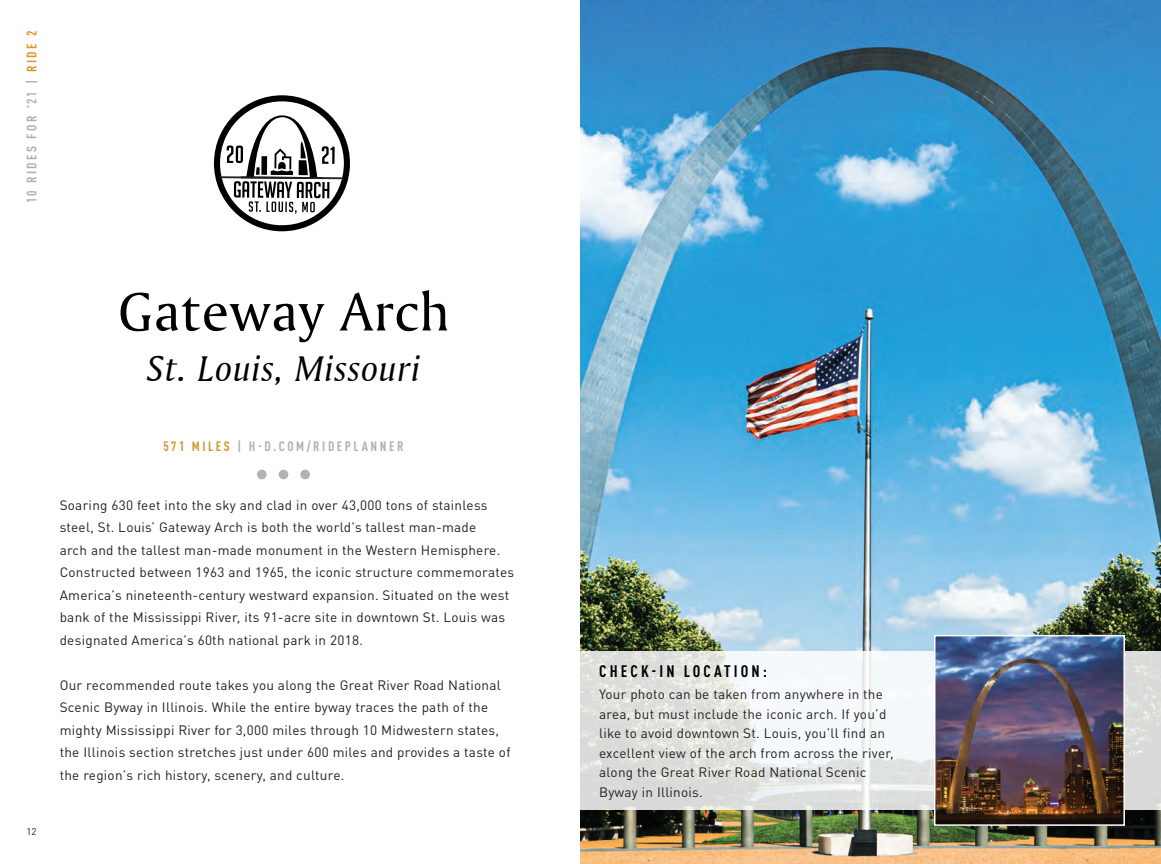
<style>
.page{position:relative;width:1161px;height:864px;background:#fff}
.page>*{position:absolute;margin:0;border:0;box-sizing:border-box;transform-origin:0 0}
.t1{font:57px "Amerigo BT Roman A";letter-spacing:.02em;color:#010101}
.t2{font:37.5px "Amerigo BT Italic A";letter-spacing:.02em;color:#010101}
.t3{font:700 condensed 16.5px "DIN Pro";letter-spacing:.19em;color:#010101}
.t4{font:13.5px/22.5px "DIN Pro";letter-spacing:.02em;color:#231f20}
.t5{font:700 condensed 13.5px "DIN Pro";letter-spacing:.19em;color:#b2afaf}
.t6{font:9.75px "DIN Pro";color:#231f20}
.s1{color:#e39230}
.s2{color:#cc9930}
</style>
<div class="page">
<img style="left:580px;top:0;width:581px;height:864px">
<svg style="left:580px;top:651px;width:581px;height:159px"></svg>
<img style="left:937px;top:638px;width:185px;height:185px">
<div style="left:934px;top:635px;width:191px;height:191px;border:2px solid #fff"></div>
<div style="left:257px;top:470px;width:10px;height:9px;background:#b3b3b3;border-radius:50%"></div>
<div style="left:279px;top:470px;width:9px;height:9px;background:#b3b3b3;border-radius:50%"></div>
<div style="left:300px;top:470px;width:10px;height:9px;background:#b3b3b3;border-radius:50%"></div>
<svg style="left:214px;top:95px;width:136px;height:137px"></svg>
<p class="t5" style="left:22px;top:203px;width:174px;rotate:-90deg">10 RIDES FOR ’21 | <span class="s1">RIDE 2</span></p>
<p class="t6" style="left:26px;top:824px;width:12px">12</p>
<p class="t1" style="left:118px;top:277px;width:333px">Gateway Arch</p>
<p class="t2" style="left:147px;top:346px;width:275px">St. Louis, Missouri</p>
<p class="t5" style="left:163px;top:437px;width:242px"><span class="s2">571 MILES</span> | H-D.COM/RIDEPLANNER</p>
<p class="t4" style="left:60px;top:493px;width:456px">Soaring 630 feet into the sky and clad in over 43,000 tons of stainless steel, St. Louis’ Gateway Arch is both the world’s tallest man-made<br>arch and the tallest man-made monument in the Western Hemisphere.<br>Constructed between 1963 and 1965, the iconic structure commemorates America’s nineteenth-century westward expansion. Situated on the west bank of the Mississippi River, its 91-acre site in downtown St. Louis was designated America’s 60th national park in 2018.</p>
<p class="t4" style="left:60px;top:673px;width:452px">Our recommended route takes you along the Great River Road National Scenic Byway in Illinois. While the entire byway traces the path of the mighty Mississippi River for 3,000 miles through 10 Midwestern states, the Illinois section stretches just under 600 miles and provides a taste of the region’s rich history, scenery, and culture.</p>
<p class="t3" style="left:599px;top:659px;width:169px">CHECK-IN LOCATION:</p>
<p class="t4" style="left:599px;top:684px;width:296px;line-height:19.5px">Your photo can be taken from anywhere in the area, but must include the iconic arch. If you’d like to avoid downtown St. Louis, you’ll find an excellent view of the arch from across the river, along the Great River Road National Scenic Byway in Illinois.</p>
</div>
